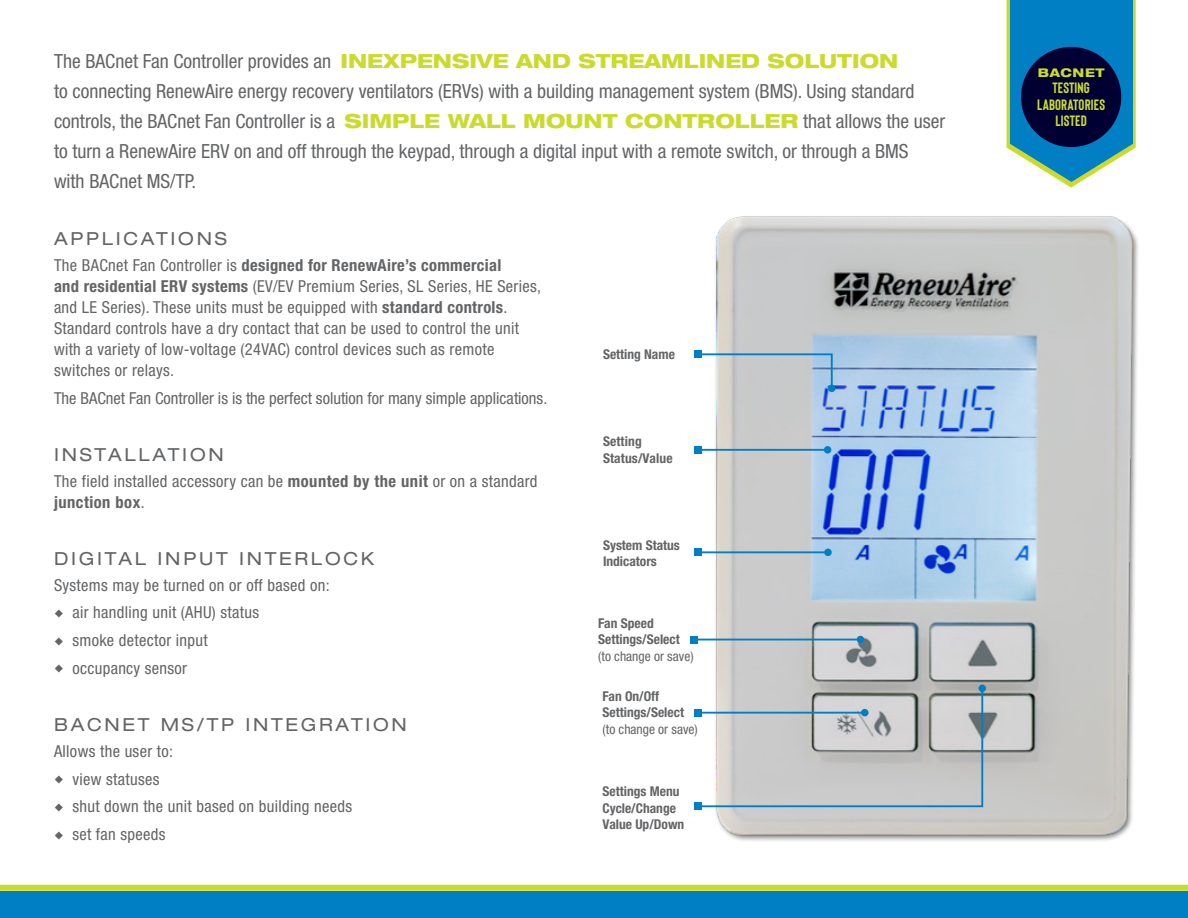
<style>
.page{position:relative;width:1188px;height:918px;background:#fff}
.page>*{position:absolute;margin:0;border:0;box-sizing:border-box;transform-origin:0 0}
.t1{font:condensed 19.5px/30px "Helvetica Neue LT Std";color:#636466}
.t2{font:expanded 18px "Helvetica Neue LT Std";letter-spacing:.15em;color:#636466}
.t3{font:condensed 16.5px/21px "Helvetica Neue LT Std";letter-spacing:.02em;color:#636466}
.t4{font:condensed 16.5px "Helvetica Neue LT Std";color:#636466}
.t5{font:700 15px/16.5px "Bison";letter-spacing:.01em;color:#cadb2e;text-align:center}
.t6{font:700 condensed 13.5px/16.5px "Helvetica Neue LT Std";color:#636466}
.t7{font:condensed 13.5px "Helvetica Neue LT Std";color:#636466}
.t8{font:800 expanded 12px "Helvetica Neue LT Std";letter-spacing:.05em;color:#cadb2e}
.s1{font-weight:800;font-stretch:expanded;color:#cadb2e}
.s2{font-weight:700}
</style>
<div class="page">
<div style="left:0;top:891px;width:1188px;height:27px;background:#007fc4"></div>
<div style="left:0;top:885px;width:1188px;height:6px;background:#cadb2e"></div>
<svg style="left:1007px;top:0;width:129px;height:188px"></svg>
<img style="left:690px;top:217px;width:448px;height:624px">
<svg style="left:696px;top:686px;width:288px;height:122px;background:#c4c6c7"></svg>
<div style="left:979px;top:685px;width:7px;height:7px;background:#007fc4;border-radius:50%"></div>
<div style="left:694px;top:803px;width:8px;height:7px;background:#007fc4"></div>
<svg style="left:696px;top:352px;width:138px;height:38px;background:#c0ccd4"></svg>
<div style="left:828px;top:385px;width:8px;height:7px;background:#007fc4;border-radius:50%"></div>
<div style="left:694px;top:351px;width:8px;height:7px;background:#007fc4"></div>
<hr style="left:698px;top:551px;width:130px;height:2px;background:#007fc4">
<div style="left:824px;top:549px;width:8px;height:7px;background:#007fc4;border-radius:50%"></div>
<div style="left:694px;top:549px;width:8px;height:7px;background:#007fc4"></div>
<hr style="left:698px;top:712px;width:167px;height:2px;background:#007fc4">
<div style="left:861px;top:709px;width:7px;height:7px;background:#007fc4;border-radius:50%"></div>
<div style="left:694px;top:709px;width:8px;height:7px;background:#007fc4"></div>
<hr style="left:694px;top:639px;width:166px;height:1px;background:#007fc4">
<div style="left:857px;top:636px;width:7px;height:7px;background:#007fc4;border-radius:50%"></div>
<div style="left:690px;top:636px;width:7px;height:7px;background:#007fc4"></div>
<hr style="left:698px;top:449px;width:130px;height:2px;background:#007fc4">
<div style="left:824px;top:446px;width:7px;height:8px;background:#007fc4;border-radius:50%"></div>
<div style="left:694px;top:446px;width:8px;height:8px;background:#007fc4"></div>
<div style="left:1021px;top:47px;width:100px;height:100px;background:#003;border-radius:50%"></div>
<p class="t1" style="left:54px;top:46px;width:893px">The BACnet Fan Controller provides an <span class="s1">INEXPENSIVE AND STREAMLINED SOLUTION<br></span>to connecting RenewAire energy recovery ventilators (ERVs) with a building management system (BMS). Using standard controls, the BACnet Fan Controller is a <span class="s1">SIMPLE WALL MOUNT CONTROLLER</span> that allows the user to turn a RenewAire ERV on and off through the keypad, through a digital input with a remote switch, or through a BMS<br>with BACnet MS/TP.</p>
<p class="t2" style="left:54px;top:228px;width:174px">APPLICATIONS</p>
<p class="t3" style="left:54px;top:254px;width:489px">The BACnet Fan Controller is <span class="s2">designed for RenewAire’s commercial<br>and residential ERV systems</span> (EV/EV Premium Series, SL Series, HE Series, and LE Series). These units must be equipped with <span class="s2">standard controls</span>.<br>Standard controls have a dry contact that can be used to control the unit with a variety of low-voltage (24VAC) control devices such as remote switches or relays.</p>
<p class="t4" style="left:54px;top:388px;width:495px">The BACnet Fan Controller is is the perfect solution for many simple applications.</p>
<p class="t2" style="left:54px;top:444px;width:171px">INSTALLATION</p>
<p class="t3" style="left:54px;top:470px;width:485px">The field installed accessory can be <span class="s2">mounted by the unit</span> or on a standard <span class="s2">junction box</span>.</p>
<p class="t2" style="left:54px;top:548px;width:322px">DIGITAL INPUT INTERLOCK</p>
<p class="t3" style="left:54px;top:574px;width:277px">Systems may be turned on or off based on:</p>
<p class="t3" style="left:54px;top:602px;width:207px">◆ air handling unit (AHU) status</p>
<p class="t3" style="left:54px;top:630px;width:155px">◆ smoke detector input</p>
<p class="t3" style="left:54px;top:658px;width:134px">◆ occupancy sensor</p>
<p class="t2" style="left:54px;top:714px;width:354px">BACNET MS/TP INTEGRATION</p>
<p class="t3" style="left:54px;top:741px;width:121px">Allows the user to:</p>
<p class="t3" style="left:54px;top:768px;width:107px">◆ view statuses</p>
<p class="t3" style="left:54px;top:796px;width:300px">◆ shut down the unit based on building needs</p>
<p class="t3" style="left:54px;top:824px;width:113px">◆ set fan speeds</p>
<p class="t6" style="left:603px;top:346px;width:73px">Setting Name</p>
<p class="t6" style="left:603px;top:433px;width:71px">Setting<br>Status/Value</p>
<p class="t6" style="left:603px;top:536px;width:78px">System Status<br>Indicators</p>
<p class="t6" style="left:598px;top:615px;width:83px">Fan Speed<br>Settings/Select</p>
<p class="t7" style="left:598px;top:648px;width:97px">(to change or save)</p>
<p class="t6" style="left:603px;top:688px;width:83px">Fan On/Off<br>Settings/Select</p>
<p class="t7" style="left:603px;top:721px;width:97px">(to change or save)</p>
<p class="t6" style="left:603px;top:783px;width:83px">Settings Menu<br>Cycle/Change<br>Value Up/Down</p>
<p class="t8" style="left:1038px;top:65px;width:68px">BACNET</p>
<p class="t5" style="left:1037px;top:80px;width:69px">TESTING<br>LABORATORIES<br>LISTED</p>
</div>
